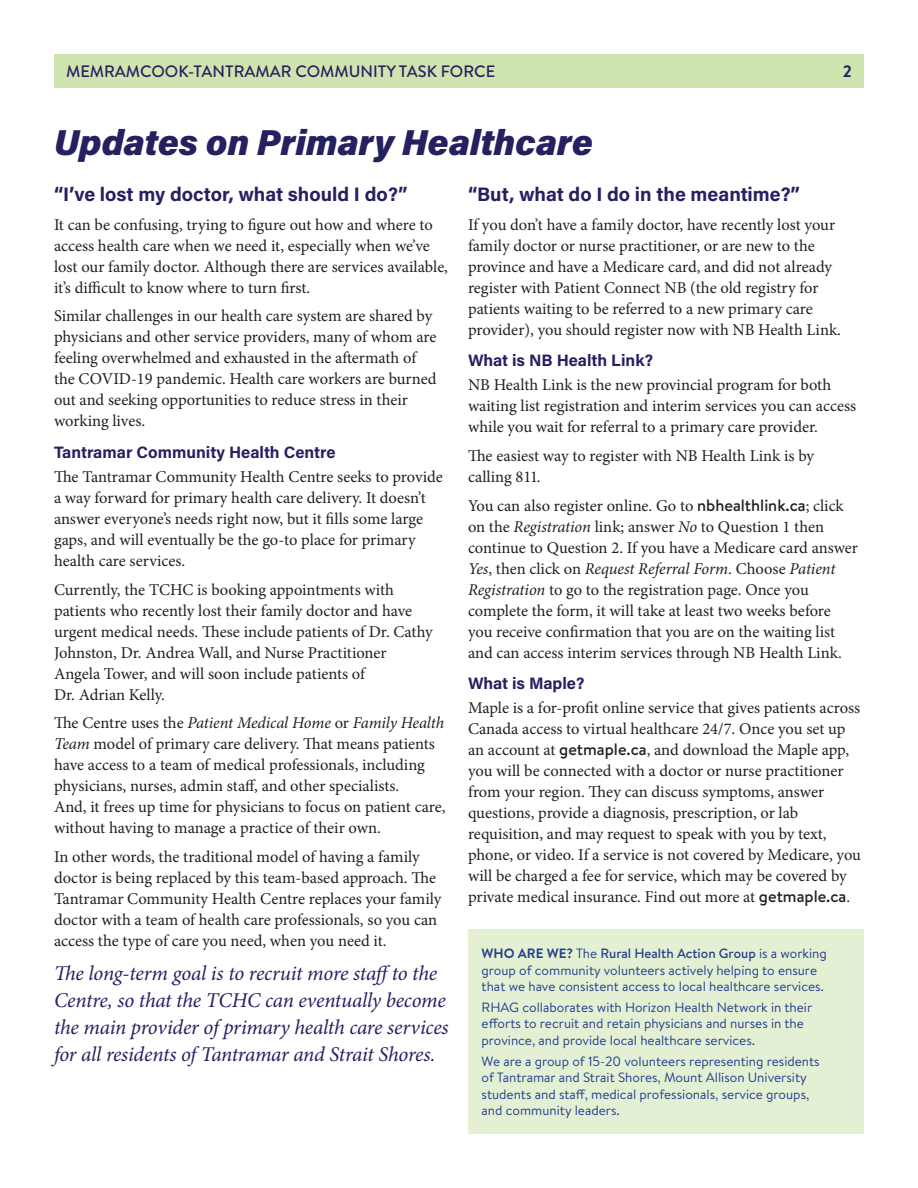
<style>
.page{position:relative;width:918px;height:1188px;background:#fff}
.page>*{position:absolute;margin:0;border:0;box-sizing:border-box;transform-origin:0 0}
.t1{font:italic 900 36px "Acumin Pro";letter-spacing:-.005em;color:#252161}
.t2{font:italic 21px/27px "Minion Pro";letter-spacing:-.015em;color:#252161}
.t3{font:700 19.5px "Acumin Pro";color:#252161}
.t4{font:16.5px/21px "Minion Pro";color:#231f20}
.t5{font:700 16.5px "Acumin Pro";color:#252161}
.t6{font:500 16.5px "Brandon Text";color:#252161}
.t7{font:700 16.5px "Brandon Text";color:#252161}
.t8{font:13.5px/16.5px "Brandon Text";color:#253f8e}
.s1{font-style:italic}
.s2{font-family:"Brandon Text";font-weight:500}
.s3{font-weight:700}
.s4{font-weight:500}
</style>
<div class="page">
<div style="left:54px;top:54px;width:810px;height:33px;background:#cfe4ae"></div>
<div style="left:468px;top:930px;width:396px;height:204px;background:#e4f0d4"></div>
<p class="t6" style="left:66px;top:60px;width:431px">MEMRAMCOOK-TANTRAMAR COMMUNITY TASK FORCE</p>
<p class="t7" style="left:843px;top:60px;width:11px">2</p>
<p class="t1" style="left:54px;top:117px;width:541px">Updates on Primary Healthcare</p>
<p class="t3" style="left:54px;top:181px;width:355px">“I’ve lost my doctor, what should I do?”</p>
<p class="t4" style="left:54px;top:214px;width:396px">It can be confusing, trying to figure out how and where to access health care when we need it, especially when we’ve lost our family doctor. Although there are services available, it’s difficult to know where to turn first.</p>
<p class="t4" style="left:54px;top:305px;width:384px">Similar challenges in our health care system are shared by physicians and other service providers, many of whom are feeling overwhelmed and exhausted in the aftermath of the COVID-19 pandemic. Health care workers are burned out and seeking opportunities to reduce stress in their working lives.</p>
<p class="t5" style="left:54px;top:440px;width:283px">Tantramar Community Health Centre</p>
<p class="t4" style="left:54px;top:466px;width:390px">The Tantramar Community Health Centre seeks to provide a way forward for primary health care delivery. It doesn’t answer everyone’s needs right now, but it fills some large gaps, and will eventually be the go-to place for primary health care services.</p>
<p class="t4" style="left:54px;top:579px;width:380px">Currently, the TCHC is booking appointments with patients who recently lost their family doctor and have urgent medical needs. These include patients of Dr. Cathy Johnston, Dr. Andrea Wall, and Nurse Practitioner Angela Tower, and will soon include patients of<br>Dr. Adrian Kelly.</p>
<p class="t4" style="left:54px;top:712px;width:393px">The Centre uses the <span class="s1">Patient Medical Home</span> or <span class="s1">Family Health Team</span> model of primary care delivery. That means patients have access to a team of medical professionals, including physicians, nurses, admin staff, and other specialists.<br>And, it frees up time for physicians to focus on patient care, without having to manage a practice of their own.</p>
<p class="t4" style="left:54px;top:846px;width:389px">In other words, the traditional model of having a family doctor is being replaced by this team-based approach. The Tantramar Community Health Centre replaces your family doctor with a team of health care professionals, so you can access the type of care you need, when you need it.</p>
<p class="t2" style="left:54px;top:960px;width:396px">The long-term goal is to recruit more staffto the Centre, so that the TCHC can eventually become the main provider of primary health care services for all residents of Tantramar and Strait Shores.</p>
<p class="t3" style="left:468px;top:181px;width:334px">“But, what do I do in the meantime?”</p>
<p class="t4" style="left:468px;top:214px;width:375px">If you don’t have a family doctor, have recently lost your family doctor or nurse practitioner, or are new to the province and have a Medicare card, and did not already register with Patient Connect NB (the old registry for patients waiting to be referred to a new primary care provider), you should register now with NB Health Link.</p>
<p class="t5" style="left:468px;top:349px;width:187px">What is NB Health Link?</p>
<p class="t4" style="left:468px;top:375px;width:390px">NB Health Link is the new provincial program for both waiting list registration and interim services you can access while you wait for referral to a primary care provider.</p>
<p class="t4" style="left:468px;top:445px;width:348px">The easiest way to register with NB Health Link is by calling 811.</p>
<p class="t4" style="left:468px;top:495px;width:392px">You can also register online. Go to <span class="s2">nbhealthlink.ca</span>; click on the <span class="s1">Registration</span> link; answer <span class="s1">No</span> to Question 1 then continue to Question 2. If you have a Medicare card answer <span class="s1">Yes</span>, then click on <span class="s1">Request Referral Form</span>. Choose <span class="s1">Patient Registration</span> to go to the registration page. Once you complete the form, it will take at least two weeks before you receive confirmation that you are on the waiting list and can access interim services through NB Health Link.</p>
<p class="t5" style="left:468px;top:672px;width:118px">What is Maple?</p>
<p class="t4" style="left:468px;top:698px;width:395px">Maple is a for-profit online service that gives patients across Canada access to virtual healthcare 24/7. Once you set up an account at <span class="s2">getmaple.ca</span>, and download the Maple app, you will be connected with a doctor or nurse practitioner from your region. They can discuss symptoms, answer questions, provide a diagnosis, prescription, or lab requisition, and may request to speak with you by text, phone, or video. If a service is not covered by Medicare, you will be charged a fee for service, which may be covered by private medical insurance. Find out more at <span class="s2">getmaple.ca</span>.</p>
<p class="t8" style="left:482px;top:945px;width:347px"><span class="s3">WHO ARE WE?</span> The <span class="s4">Rural Health Action Group</span> is a working group of community volunteers actively helping to ensure that we have consistent access to local healthcare services.</p>
<p class="t8" style="left:482px;top:999px;width:332px">RHAG collaborates with Horizon Health Network in their efforts to recruit and retain physicians and nurses in the province, and provide local healthcare services.</p>
<p class="t8" style="left:482px;top:1052px;width:340px">We are a group of 15-20 volunteers representing residents of Tantramar and Strait Shores, Mount Allison University students and staff, medical professionals, service groups, and community leaders.</p>
</div>
